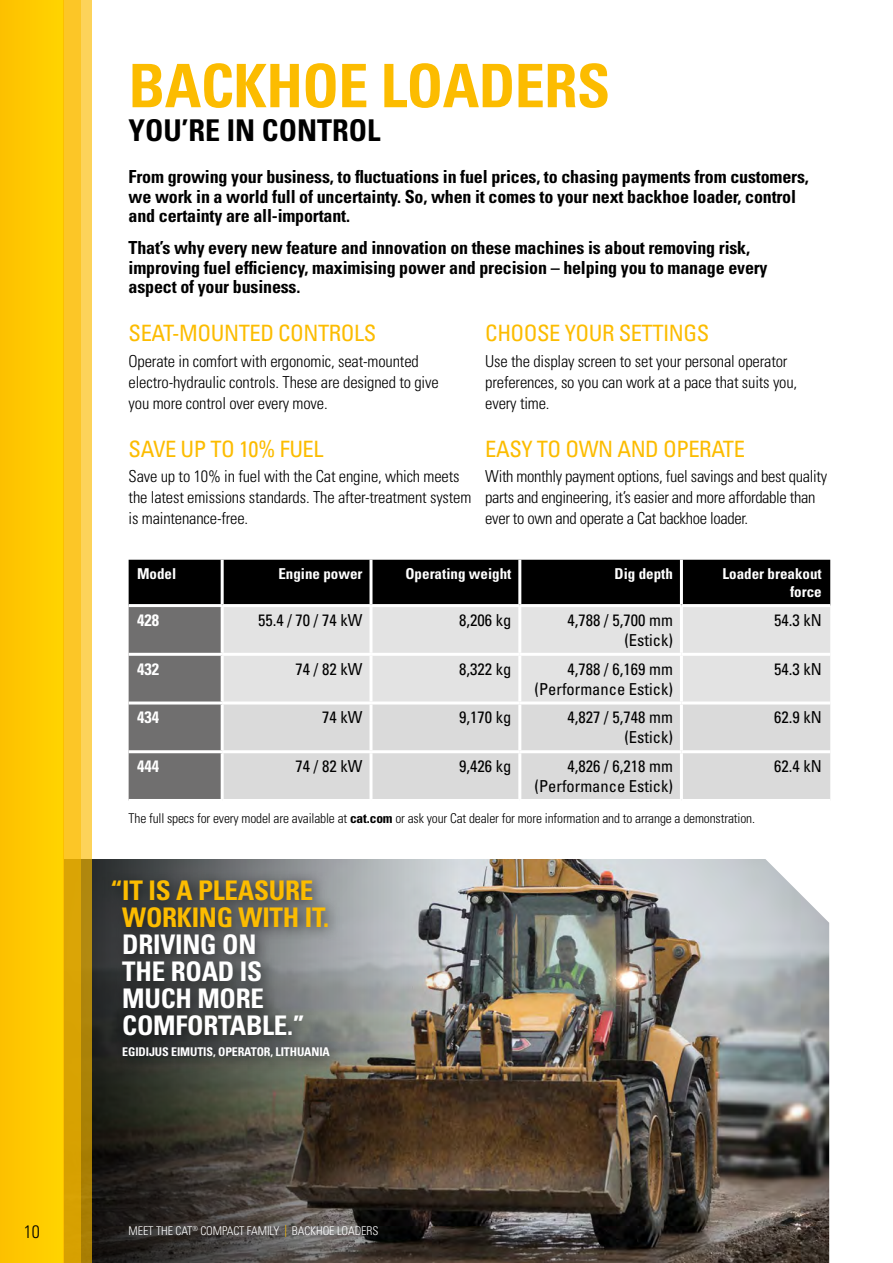
<style>
.page{position:relative;width:893px;height:1263px;background:#fff}
.page>*{position:absolute;margin:0;border:0;box-sizing:border-box;transform-origin:0 0}
.t1{font:700 condensed 60px "Univers LT Std";letter-spacing:-.01em;color:#fcbc00}
.t2{font:700 condensed 30px "Univers LT Std";color:#000}
.t3{font:700 condensed 27px/27px "Univers LT Std";letter-spacing:-.01em;color:#fff}
.t4{font:700 condensed 27px/27px "Univers LT Std";letter-spacing:-.01em;color:#fcbc00;text-align:center}
.t5{font:condensed 22.5px "Univers LT Std";letter-spacing:-.02em;color:#fcbc00}
.t6{font:700 condensed 18px/19.5px "Univers LT Std";letter-spacing:-.01em;color:#000}
.t7{font:300 condensed 18px "Univers LT Std";color:#000}
.t8{font:300 condensed 16.5px/21px "Univers LT Std";letter-spacing:-.01em;color:#000}
.t9{font:condensed 16.5px/19.8px "Univers LT Std";color:#000;text-align:right}
.t10{font:700 condensed 16.5px "Univers LT Std";color:#fff}
.t11{font:700 condensed 15px/18px "Univers LT Std";color:#fff;text-align:right}
.t12{font:300 condensed 13.5px "Univers LT Std";letter-spacing:-.01em;color:#000}
.t13{font:300 condensed 12px "Univers LT Std";letter-spacing:-.01em;color:#fff}
.t14{font:700 condensed 12px "Univers LT Std";letter-spacing:-.01em;color:#fff}
.s1{font-weight:700}
.s2{color:#fcbc00}
</style>
<div class="page">
<svg style="left:129px;top:560px;width:701px;height:239px;background:#282828"></svg>
<div style="left:224px;top:607px;width:606px;height:94px;background:#e3e3e3"></div>
<div style="left:224px;top:704px;width:606px;height:95px;background:#dadada"></div>
<hr style="left:221px;top:560px;width:3px;height:44px;background:#fff">
<hr style="left:369px;top:560px;width:3px;height:44px;background:#fff">
<hr style="left:518px;top:560px;width:3px;height:44px;background:#fff">
<hr style="left:680px;top:560px;width:3px;height:44px;background:#fff">
<hr style="left:129px;top:604px;width:93px;height:3px;background:#fff">
<hr style="left:222px;top:604px;width:149px;height:3px;background:#fff">
<hr style="left:221px;top:607px;width:3px;height:46px;background:#fff">
<hr style="left:371px;top:604px;width:149px;height:3px;background:#fff">
<hr style="left:369px;top:607px;width:3px;height:46px;background:#fff">
<hr style="left:520px;top:604px;width:161px;height:3px;background:#fff">
<hr style="left:518px;top:607px;width:3px;height:46px;background:#fff">
<hr style="left:681px;top:604px;width:149px;height:3px;background:#fff">
<hr style="left:680px;top:607px;width:3px;height:46px;background:#fff">
<hr style="left:129px;top:653px;width:93px;height:3px;background:#fff">
<hr style="left:222px;top:653px;width:149px;height:3px;background:#fff">
<hr style="left:221px;top:656px;width:3px;height:45px;background:#fff">
<hr style="left:371px;top:653px;width:149px;height:3px;background:#fff">
<hr style="left:369px;top:656px;width:3px;height:45px;background:#fff">
<hr style="left:520px;top:653px;width:161px;height:3px;background:#fff">
<hr style="left:518px;top:656px;width:3px;height:45px;background:#fff">
<hr style="left:681px;top:653px;width:149px;height:3px;background:#fff">
<hr style="left:680px;top:656px;width:3px;height:45px;background:#fff">
<hr style="left:129px;top:701px;width:93px;height:3px;background:#fff">
<hr style="left:222px;top:701px;width:149px;height:3px;background:#fff">
<hr style="left:221px;top:704px;width:3px;height:46px;background:#fff">
<hr style="left:371px;top:701px;width:149px;height:3px;background:#fff">
<hr style="left:369px;top:704px;width:3px;height:46px;background:#fff">
<hr style="left:520px;top:701px;width:161px;height:3px;background:#fff">
<hr style="left:518px;top:704px;width:3px;height:46px;background:#fff">
<hr style="left:681px;top:701px;width:149px;height:3px;background:#fff">
<hr style="left:680px;top:704px;width:3px;height:46px;background:#fff">
<hr style="left:129px;top:750px;width:93px;height:3px;background:#fff">
<hr style="left:222px;top:750px;width:149px;height:3px;background:#fff">
<hr style="left:221px;top:753px;width:3px;height:46px;background:#fff">
<hr style="left:371px;top:750px;width:149px;height:3px;background:#fff">
<hr style="left:369px;top:753px;width:3px;height:46px;background:#fff">
<hr style="left:520px;top:750px;width:161px;height:3px;background:#fff">
<hr style="left:518px;top:753px;width:3px;height:46px;background:#fff">
<hr style="left:681px;top:750px;width:149px;height:3px;background:#fff">
<hr style="left:680px;top:753px;width:3px;height:46px;background:#fff">
<img style="left:459px;top:859px;width:370px;height:404px">
<svg style="left:91px;top:859px;width:368px;height:404px;background:#585349"></svg>
<div style="left:102px;top:869px;width:244px;height:204px;background:#000;opacity:.75"></div>
<div style="left:0;top:0;width:64px;height:1263px;background:#ffcb00"></div>
<svg style="left:64px;top:0;width:17px;height:1263px;background:#f0ba1b"></svg>
<svg style="left:81px;top:0;width:10px;height:1263px;background:#e3b940"></svg>
<h1 class="t1" style="left:129px;top:49px;width:483px">BACKHOE LOADERS</h1>
<h2 class="t2" style="left:129px;top:112px;width:253px">YOU’RE IN CONTROL</h2>
<p class="t6" style="left:129px;top:167px;width:682px">From growing your business, to fluctuations in fuel prices, to chasing payments from customers, we work in a world full of uncertainty. So, when it comes to your next backhoe loader, control and certainty are all‑important.</p>
<p class="t6" style="left:129px;top:238px;width:640px">That’s why every new feature and innovation on these machines is about removing risk, improving fuel efficiency, maximising power and precision – helping you to manage every aspect of your business.</p>
<h3 class="t5" style="left:129px;top:319px;width:249px">SEAT-MOUNTED CONTROLS</h3>
<p class="t8" style="left:129px;top:350px;width:312px">Operate in comfort with ergonomic, seat-mounted electro‑hydraulic controls. These are designed to give you more control over every move.</p>
<h3 class="t5" style="left:129px;top:434px;width:196px">SAVE UP TO 10% FUEL</h3>
<p class="t8" style="left:129px;top:466px;width:344px">Save up to 10% in fuel with the Cat engine, which meets the latest emissions standards. The after-treatment system is maintenance-free.</p>
<h3 class="t5" style="left:485px;top:319px;width:225px">CHOOSE YOUR SETTINGS</h3>
<p class="t8" style="left:485px;top:350px;width:313px">Use the display screen to set your personal operator preferences, so you can work at a pace that suits you, every time.</p>
<h3 class="t5" style="left:485px;top:434px;width:261px">EASY TO OWN AND OPERATE</h3>
<p class="t8" style="left:485px;top:466px;width:343px">With monthly payment options, fuel savings and best quality parts and engineering, it’s easier and more affordable than ever to own and operate a Cat backhoe loader.</p>
<p class="t11" style="left:137px;top:565px;width:41px">Model</p>
<p class="t11" style="left:278px;top:565px;width:86px">Engine power</p>
<p class="t11" style="left:405px;top:565px;width:107px">Operating weight</p>
<p class="t11" style="left:615px;top:565px;width:60px">Dig depth</p>
<p class="t11" style="left:723px;top:565px;width:101px">Loader breakout force</p>
<p class="t10" style="left:137px;top:610px;width:23px">428</p>
<p class="t9" style="left:258px;top:610px;width:106px">55.4 / 70 / 74 kW</p>
<p class="t9" style="left:459px;top:610px;width:54px">8,206 kg</p>
<p class="t9" style="left:568px;top:610px;width:107px">4,788 / 5,700 mm (Estick)</p>
<p class="t9" style="left:774px;top:610px;width:49px">54.3 kN</p>
<p class="t10" style="left:137px;top:659px;width:23px">432</p>
<p class="t9" style="left:296px;top:659px;width:68px">74 / 82 kW</p>
<p class="t9" style="left:459px;top:659px;width:54px">8,322 kg</p>
<p class="t9" style="left:534px;top:659px;width:140px">4,788 / 6,169 mm (Performance Estick)</p>
<p class="t9" style="left:774px;top:659px;width:49px">54.3 kN</p>
<p class="t10" style="left:137px;top:707px;width:23px">434</p>
<p class="t9" style="left:322px;top:707px;width:42px">74 kW</p>
<p class="t9" style="left:459px;top:707px;width:54px">9,170 kg</p>
<p class="t9" style="left:568px;top:707px;width:107px">4,827 / 5,748 mm (Estick)</p>
<p class="t9" style="left:774px;top:707px;width:49px">62.9 kN</p>
<p class="t10" style="left:137px;top:756px;width:23px">444</p>
<p class="t9" style="left:296px;top:756px;width:68px">74 / 82 kW</p>
<p class="t9" style="left:459px;top:756px;width:54px">9,426 kg</p>
<p class="t9" style="left:534px;top:756px;width:140px">4,826 / 6,218 mm (Performance Estick)</p>
<p class="t9" style="left:774px;top:756px;width:49px">62.4 kN</p>
<p class="t12" style="left:129px;top:810px;width:628px">The full specs for every model are available at <span class="s1">cat.com</span> or ask your Cat dealer for more information and to arrange a demonstration.</p>
<h3 class="t4" style="left:111px;top:876px;width:220px">“IT IS A PLEASURE<br>WORKING WITH IT.</h3>
<h3 class="t3" style="left:122px;top:930px;width:184px">DRIVING ON<br>THE ROAD IS<br>MUCH MORE<br>COMFORTABLE.”</h3>
<p class="t14" style="left:122px;top:1044px;width:209px">EGIDIJUS EIMUTIS, OPERATOR, LITHUANIA</p>
<p class="t7" style="left:24px;top:1220px;width:17px">10</p>
<p class="t13" style="left:129px;top:1224px;width:251px">MEET THE CAT<sup>®</sup> COMPACT FAMILY <span class="s2">|</span> BACKHOE LOADERS</p>
</div>
